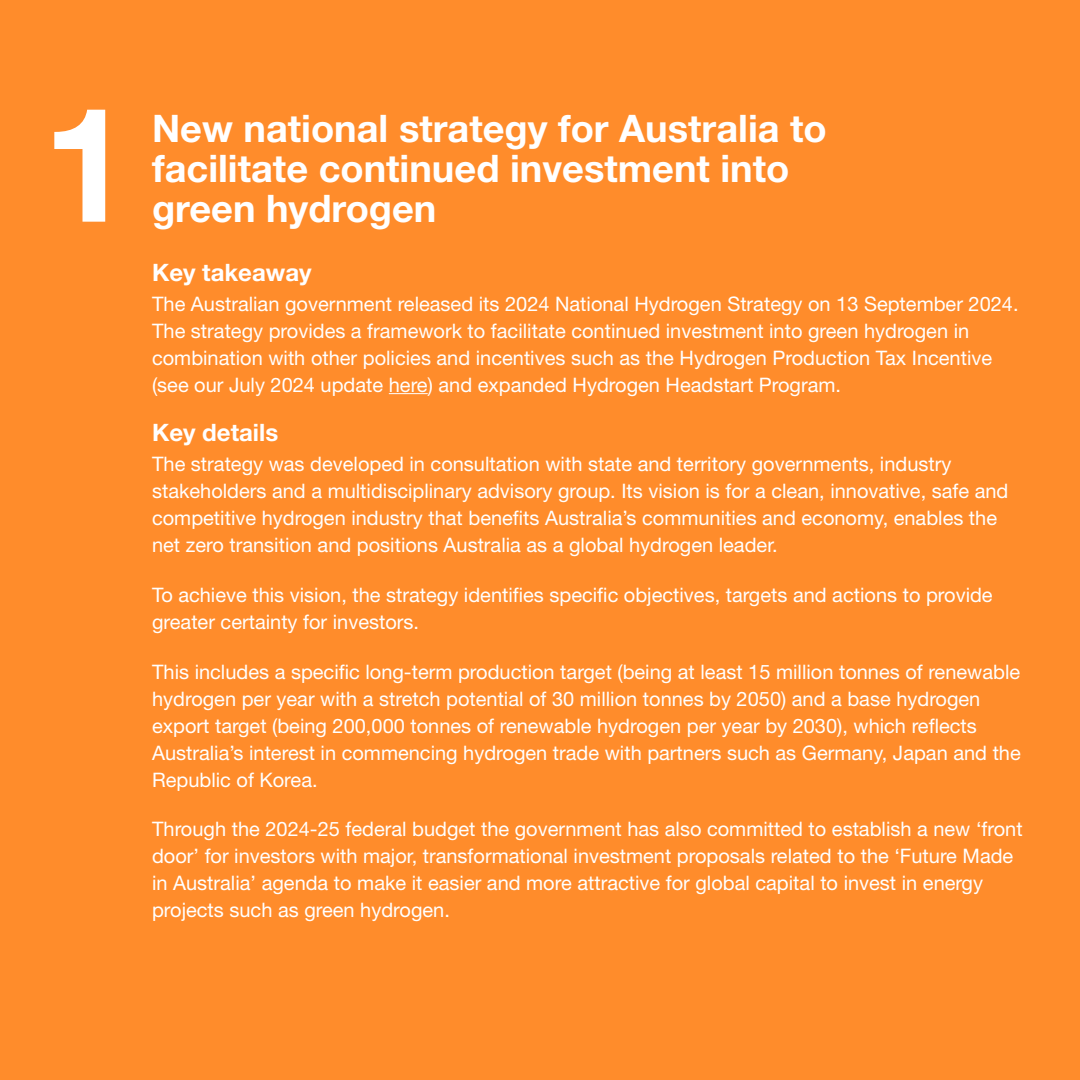
<style>
.page{position:relative;width:1080px;height:1080px;background:#fff}
.page>*{position:absolute;margin:0;border:0;box-sizing:border-box;transform-origin:0 0}
.Instagram___Find_out_more{font:700 160px "Helvetica Neue LT Std";color:#fff}
.Instagram___Find_out_more-2{font:700 38px/40px "Helvetica Neue LT Std";color:#fff}
.Instagram___Find_out_more-3{font:700 24px "Helvetica Neue LT Std";color:#fff}
.Instagram___Find_out_more-4{font:20px/27px "Helvetica Neue LT Std";color:#fff}
</style>
<div class="page">
<div style="left:15px;top:15px;width:1050px;height:1050px;background:#ff8c2b"></div>
<div style="left:0;top:0;width:1080px;height:1080px;border:30px solid #ff8c2b"></div>
<hr style="left:389px;top:393px;width:39px;height:1px;background:#fff">
<p class="Instagram___Find_out_more" style="left:42px;top:66px;width:90px">1</p>
<p class="Instagram___Find_out_more-2" style="left:152px;top:107px;width:676px">New national strategy for Australia to facilitate continued investment into green hydrogen</p>
<p class="Instagram___Find_out_more-3" style="left:152px;top:257px;width:161px">Key takeaway</p>
<p class="Instagram___Find_out_more-4" style="left:152px;top:290px;width:868px">The Australian government released its 2024 National Hydrogen Strategy on 13 September 2024.<br>The strategy provides a framework to facilitate continued investment into green hydrogen in combination with other policies and incentives such as the Hydrogen Production Tax Incentive (see our July 2024 update here) and expanded Hydrogen Headstart Program.</p>
<p class="Instagram___Find_out_more-3" style="left:152px;top:418px;width:128px">Key details</p>
<p class="Instagram___Find_out_more-4" style="left:152px;top:450px;width:858px">The strategy was developed in consultation with state and territory governments, industry stakeholders and a multidisciplinary advisory group. Its vision is for a clean, innovative, safe and competitive hydrogen industry that benefits Australia’s communities and economy, enables the net zero transition and positions Australia as a global hydrogen leader.</p>
<p class="Instagram___Find_out_more-4" style="left:152px;top:581px;width:842px">To achieve this vision, the strategy identifies specific objectives, targets and actions to provide greater certainty for investors.</p>
<p class="Instagram___Find_out_more-4" style="left:152px;top:657px;width:870px">This includes a specific long-term production target (being at least 15 million tonnes of renewable hydrogen per year with a stretch potential of 30 million tonnes by 2050) and a base hydrogen export target (being 200,000 tonnes of renewable hydrogen per year by 2030), which reflects Australia’s interest in commencing hydrogen trade with partners such as Germany, Japan and the Republic of Korea.</p>
<p class="Instagram___Find_out_more-4" style="left:152px;top:815px;width:872px">Through the 2024-25 federal budget the government has also committed to establish a new ‘front door’ for investors with major, transformational investment proposals related to the ‘Future Made in Australia’ agenda to make it easier and more attractive for global capital to invest in energy projects such as green hydrogen.</p>
</div>
